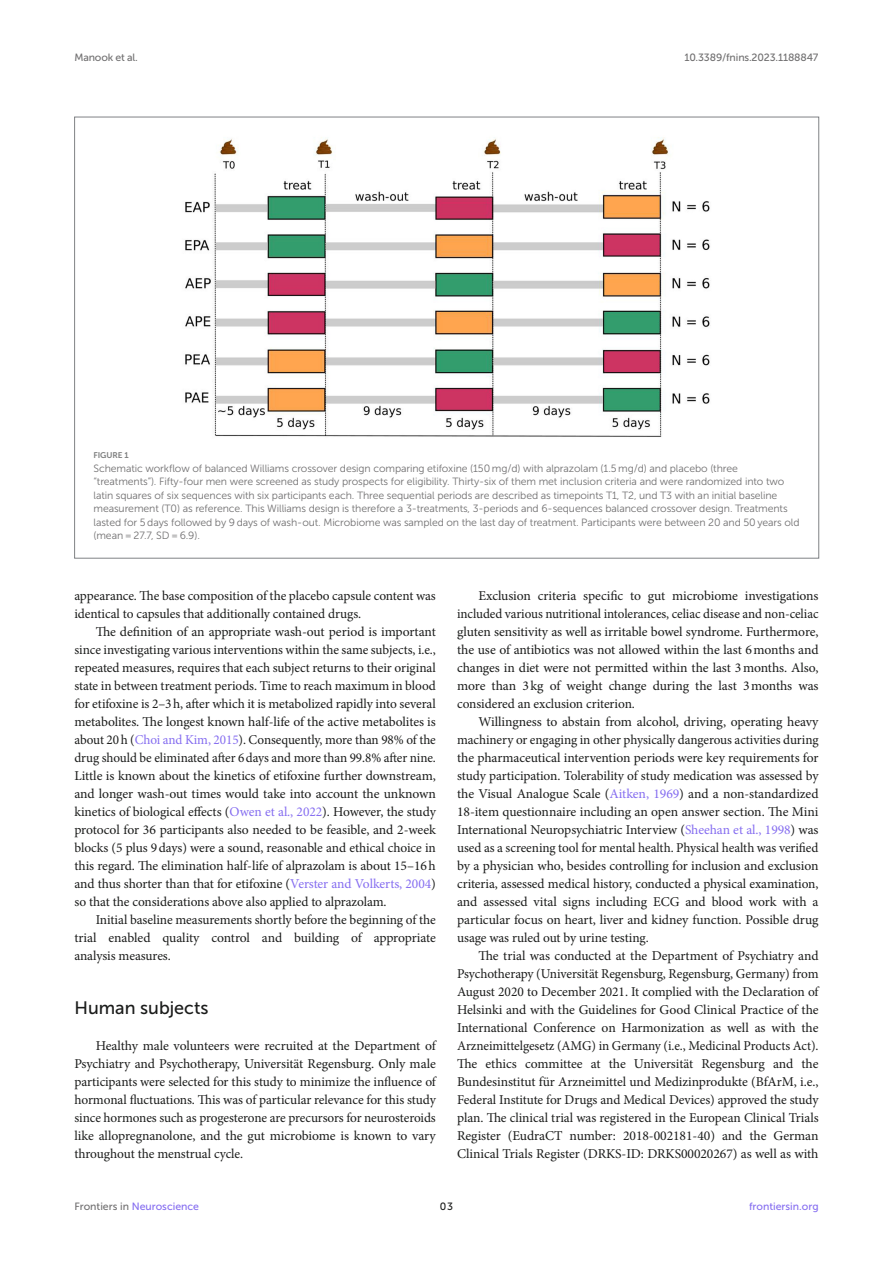
<style>
.page{position:relative;width:893px;height:1263px;background:#fff}
.page>*{position:absolute;margin:0;border:0;box-sizing:border-box;transform-origin:0 0}
.HEAD_2{font:18px "Museo Sans 500";color:#1b1c1b}
.TEXT{font:13.5px/18px "Minion Pro";letter-spacing:-.005em;color:#1b1c1b;text-align:justify}
.TEXT_FLUSH{font:13.5px/18px "Minion Pro";letter-spacing:-.01em;color:#1b1c1b;text-align:justify}
.FIG_LEG{font:10.5px/13.5px "Museo Sans 300";letter-spacing:-.01em;color:#706f70}
.t1{font:10.5px "Museo Sans 500";color:#856df0}
.t2{font:10.5px "Museo Sans 500";letter-spacing:-.015em;color:#706f70}
.t3{font:10.5px "Museo Sans 500";color:#1b1c1b}
.FIG_HD{font:8.25px "Museo Sans 700";letter-spacing:-.01em;color:#7e7f7f}
.s1{color:#856df0}
.s2{color:#706f70}
</style>
<div class="page">
<img style="left:185px;top:137px;width:525px;height:300px">
<p class="t2" style="left:74px;top:51px;width:65px">Manook et al.</p>
<p class="t2" style="left:684px;top:51px;width:136px">10.3389/fnins.2023.1188847</p>
<p class="FIG_HD" style="left:94px;top:451px;width:37px">FIGURE 1</p>
<p class="FIG_LEG" style="left:94px;top:461px;width:707px">Schematic workflow of balanced Williams crossover design comparing etifoxine (150 mg/d) with alprazolam (1.5 mg/d) and placebo (three “treatments”). Fifty-four men were screened as study prospects for eligibility. Thirty-six of them met inclusion criteria and were randomized into two latin squares of six sequences with six participants each. Three sequential periods are described as timepoints T1, T2, und T3 with an initial baseline measurement (T0) as reference. This Williams design is therefore a 3-treatments, 3-periods and 6-sequences balanced crossover design. Treatments lasted for 5 days followed by 9 days of wash-out. Microbiome was sampled on the last day of treatment. Participants were between 20 and 50 years old (mean = 27.7, SD = 6.9).</p>
<p class="TEXT" style="left:74px;top:587px;width:363px">appearance. The base composition of the placebo capsule content was identical to capsules that additionally contained drugs.</p>
<p class="TEXT" style="left:74px;top:623px;width:363px;text-indent:21px">The definition of an appropriate wash-out period is important since investigating various interventions within the same subjects, i.e., repeated measures, requires that each subject returns to their original state in between treatment periods. Time to reach maximum in blood for etifoxine is 2–3h, after which it is metabolized rapidly into several metabolites. The longest known half-life of the active metabolites is about 20h (<span class="s1">Choi and Kim, 2015</span>). Consequently, more than 98% of the drug should be eliminated after 6days and more than 99.8% after nine.<br>Little is known about the kinetics of etifoxine further downstream, and longer wash-out times would take into account the unknown kinetics of biological effects (<span class="s1">Owen et al., 2022</span>). However, the study protocol for 36 participants also needed to be feasible, and 2-week blocks (5 plus 9days) were a sound, reasonable and ethical choice in this regard. The elimination half-life of alprazolam is about 15–16h and thus shorter than that for etifoxine (<span class="s1">Verster and Volkerts, 2004</span>) so that the considerations above also applied to alprazolam.</p>
<p class="TEXT" style="left:74px;top:911px;width:363px;text-indent:21px">Initial baseline measurements shortly before the beginning of the trial enabled quality control and building of appropriate analysis measures.</p>
<p class="HEAD_2" style="left:74px;top:998px;width:136px">Human subjects</p>
<p class="TEXT_FLUSH" style="left:74px;top:1037px;width:363px;text-indent:21px">Healthy male volunteers were recruited at the Department of Psychiatry and Psychotherapy, Universität Regensburg. Only male participants were selected for this study to minimize the influence of hormonal fluctuations. This was of particular relevance for this study since hormones such as progesterone are precursors for neurosteroids like allopregnanolone, and the gut microbiome is known to vary throughout the menstrual cycle.</p>
<p class="TEXT" style="left:457px;top:587px;width:363px;text-indent:21px">Exclusion criteria specific to gut microbiome investigations included various nutritional intolerances, celiac disease and non-celiac gluten sensitivity as well as irritable bowel syndrome. Furthermore, the use of antibiotics was not allowed within the last 6months and changes in diet were not permitted within the last 3months. Also, more than 3kg of weight change during the last 3months was considered an exclusion criterion.</p>
<p class="TEXT" style="left:457px;top:713px;width:363px;text-indent:21px">Willingness to abstain from alcohol, driving, operating heavy machinery or engaging in other physically dangerous activities during the pharmaceutical intervention periods were key requirements for study participation. Tolerability of study medication was assessed by the Visual Analogue Scale (<span class="s1">Aitken, 1969</span>) and a non-standardized 18-item questionnaire including an open answer section. The Mini International Neuropsychiatric Interview (<span class="s1">Sheehan et al., 1998</span>) was used as a screening tool for mental health. Physical health was verified by a physician who, besides controlling for inclusion and exclusion criteria, assessed medical history, conducted a physical examination, and assessed vital signs including ECG and blood work with a particular focus on heart, liver and kidney function. Possible drug usage was ruled out by urine testing.</p>
<p class="TEXT" style="left:457px;top:947px;width:363px;text-indent:21px">The trial was conducted at the Department of Psychiatry and Psychotherapy (Universität Regensburg, Regensburg, Germany) from August 2020 to December 2021. It complied with the Declaration of Helsinki and with the Guidelines for Good Clinical Practice of the International Conference on Harmonization as well as with the Arzneimittelgesetz (AMG) in Germany (i.e., Medicinal Products Act).<br>The ethics committee at the Universität Regensburg and the Bundesinstitut für Arzneimittel und Medizinprodukte (BfArM, i.e., Federal Institute for Drugs and Medical Devices) approved the study plan. The clinical trial was registered in the European Clinical Trials Register (EudraCT number: 2018-002181-40) and the German Clinical Trials Register (DRKS-ID: DRKS00020267) as well as with</p>
<p class="t1" style="left:74px;top:1200px;width:126px"><span class="s2">Frontiers in</span> Neuroscience</p>
<p class="t3" style="left:440px;top:1200px;width:15px">03</p>
<p class="t1" style="left:749px;top:1200px;width:71px">frontiersin.org</p>
</div>
